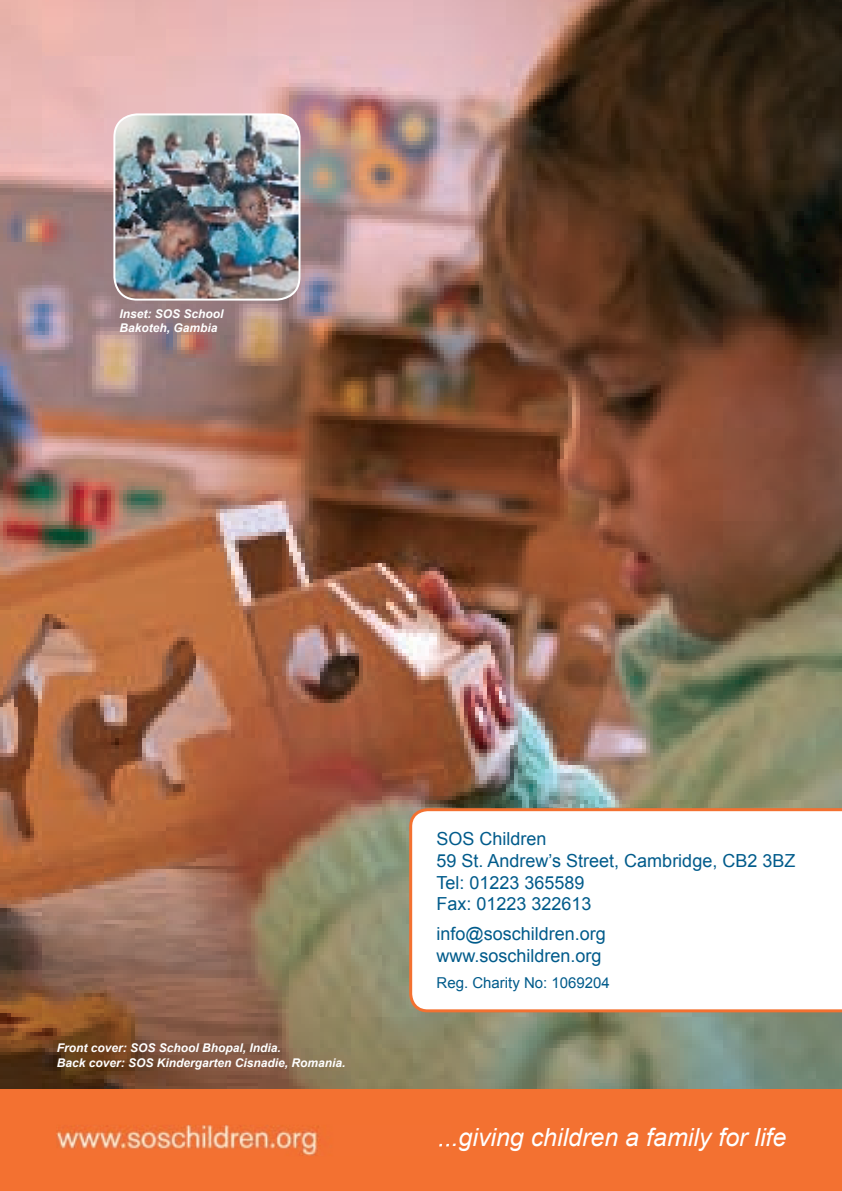
<style>
.page{position:relative;width:842px;height:1191px;background:#fff}
.page>*{position:absolute;margin:0;border:0;box-sizing:border-box;transform-origin:0 0}
.t1{font:italic 25px "Arial";color:#fff}
.t2{font:18px/21.6px "Arial";color:#015b8b}
.t3{font:15px "Arial";color:#015b8b}
.t4{font:italic 700 12px/14.4px "Arial";color:#fff}
</style>
<div class="page">
<img style="left:0;top:0;width:842px;height:1089px">
<div style="left:0;top:1089px;width:842px;height:102px;background:#f37131"></div>
<svg style="left:409px;top:808px;width:433px;height:204px"></svg>
<img style="left:114px;top:114px;width:185px;height:185px">
<div style="left:113px;top:113px;width:187px;height:187px;border:2px solid #fff;border-radius:23px"></div>
<img style="left:56px;top:1125px;width:263px;height:31px">
<img style="left:439px;top:1143px;width:10px;height:4px">
<p class="t4" style="left:119px;top:307px;width:106px">Inset: SOS School<br>Bakoteh, Gambia</p>
<p class="t4" style="left:57px;top:1041px;width:290px">Front cover: SOS School Bhopal, India.<br>Back cover: SOS Kindergarten Cisnadie, Romania.</p>
<p class="t2" style="left:436px;top:828px;width:360px">SOS Children<br>59 St. Andrew’s Street, Cambridge, CB2 3BZ<br>Tel: 01223 365589<br>Fax: 01223 322613</p>
<p class="t2" style="left:436px;top:923px;width:171px">info@soschildren.org www.soschildren.org</p>
<p class="t3" style="left:436px;top:973px;width:175px">Reg. Charity No: 1069204</p>
<h1 class="t1" style="left:438px;top:1121px;width:350px">...giving children a family for life</h1>
</div>
